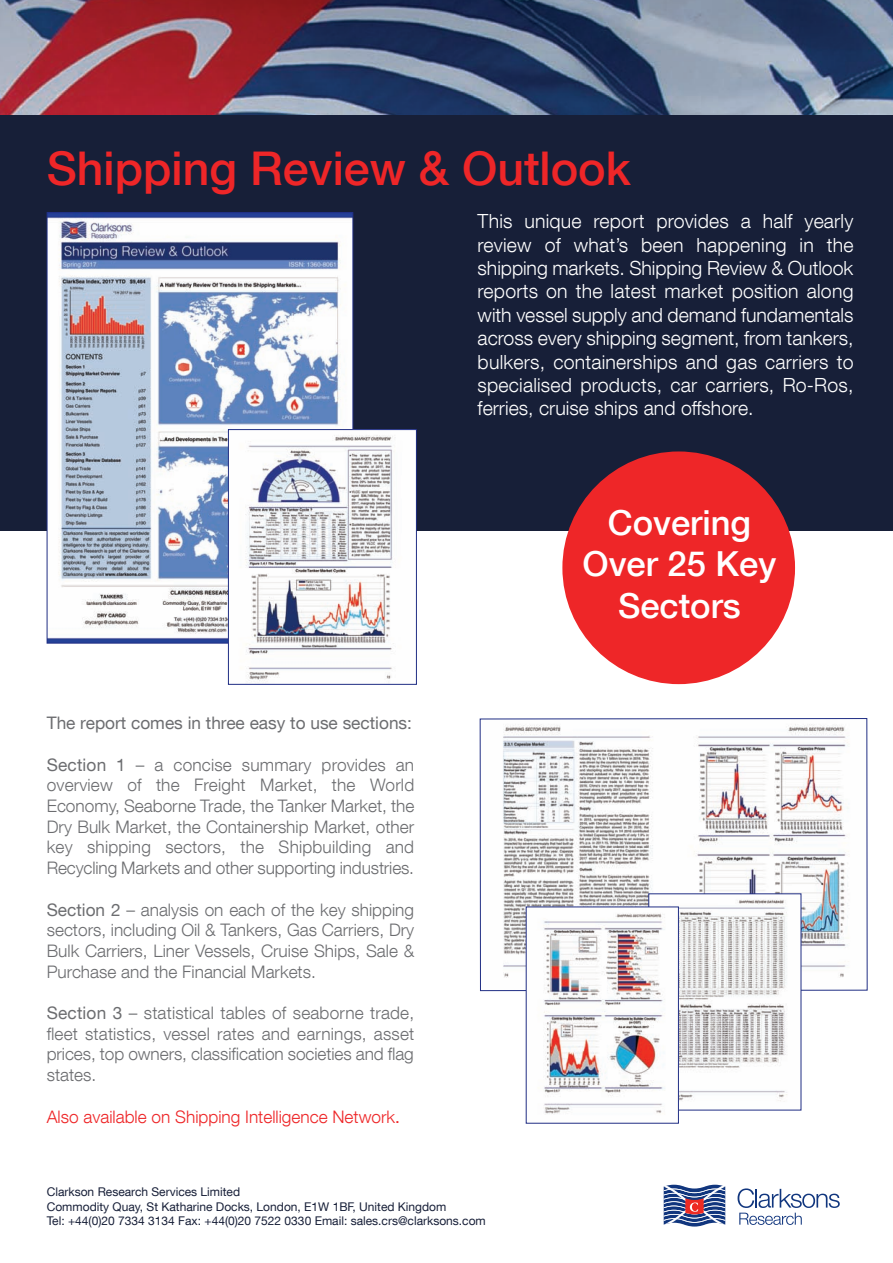
<style>
.page{position:relative;width:893px;height:1263px;background:#fff}
.page>*{position:absolute;margin:0;border:0;box-sizing:border-box;transform-origin:0 0}
.t1{font:500 46.5px "Helvetica Neue LT Com";color:#ee2628}
.t2{font:500 34.5px/41.4px "Helvetica Neue LT Com";color:#fff;text-align:center}
.t3{font:300 19.5px/23.4px "Helvetica Neue LT Com";color:#fff;text-align:justify}
.t4{font:300 17.25px/20.7px "Helvetica Neue LT Com";letter-spacing:-.005em;color:#6c6d70;text-align:justify}
.t5{font:300 17.25px "Helvetica Neue LT Com";color:#ee2628}
.t6{font:17.25px "Helvetica Neue LT Com";color:#6c6d70}
.t7{font:12px/14.4px "Helvetica Neue LT Com";color:#171f38}
.s1{font-weight:400}
</style>
<div class="page">
<div style="left:0;top:101px;width:893px;height:430px;background:#171f38"></div>
<svg style="left:480px;top:718px;width:388px;height:273px"></svg>
<img style="left:650px;top:895px;width:149px;height:206px">
<div style="left:562px;top:451px;width:233px;height:233px;background:#ee2628;border-radius:50%"></div>
<img style="left:528px;top:909px;width:149px;height:205px">
<img style="left:49px;top:214px;width:302px;height:427px">
<img style="left:230px;top:431px;width:183px;height:250px">
<div style="left:228px;top:429px;width:189px;height:256px;border:1px solid #202e84"></div>
<img style="left:0;top:0;width:893px;height:115px">
<svg style="left:664px;top:1185px;width:61px;height:41px;background:#72759e"></svg>
<svg style="left:738px;top:1188px;width:102px;height:37px"></svg>
<h1 class="t1" style="left:47px;top:152px;width:586px">Shipping Review &amp; Outlook</h1>
<p class="t3" style="left:478px;top:212px;width:377px">This unique report provides a half yearly review of what’s been happening in the shipping markets. Shipping Review &amp; Outlook reports on the latest market position along with vessel supply and demand fundamentals across every shipping segment, from tankers, bulkers, containerships and gas carriers to specialised products, car carriers, Ro-Ros, ferries, cruise ships and offshore.</p>
<p class="t6" style="left:47px;top:717px;width:367px">The report comes in three easy to use sections:</p>
<p class="t4" style="left:47px;top:756px;width:369px"><span class="s1">Section 1</span> – a concise summary provides an overview of the Freight Market, the World Economy, Seaborne Trade, the Tanker Market, the Dry Bulk Market, the Containership Market, other key shipping sectors, the Shipbuilding and Recycling Markets and other supporting industries.</p>
<p class="t4" style="left:47px;top:901px;width:369px"><span class="s1">Section 2</span> – analysis on each of the key shipping sectors, including Oil &amp; Tankers, Gas Carriers, Dry Bulk Carriers, Liner Vessels, Cruise Ships, Sale &amp; Purchase and the Financial Markets.</p>
<p class="t4" style="left:47px;top:1005px;width:369px"><span class="s1">Section 3</span> – statistical tables of seaborne trade, fleet statistics, vessel rates and earnings, asset prices, top owners, classification societies and flag states.</p>
<p class="t5" style="left:47px;top:1110px;width:355px">Also available on Shipping Intelligence Network<span class="s1">.</span></p>
<p class="t7" style="left:47px;top:1186px;width:441px">Clarkson Research Services Limited<br>Commodity Quay, St Katharine Docks, London, E1W 1BF, United Kingdom<br>Tel: +44(0)20 7334 3134 Fax: +44(0)20 7522 0330 Email: sales.crs@clarksons.com</p>
<h2 class="t2" style="left:582px;top:507px;width:195px">Covering<br>Over 25 Key<br>Sectors</h2>
</div>
